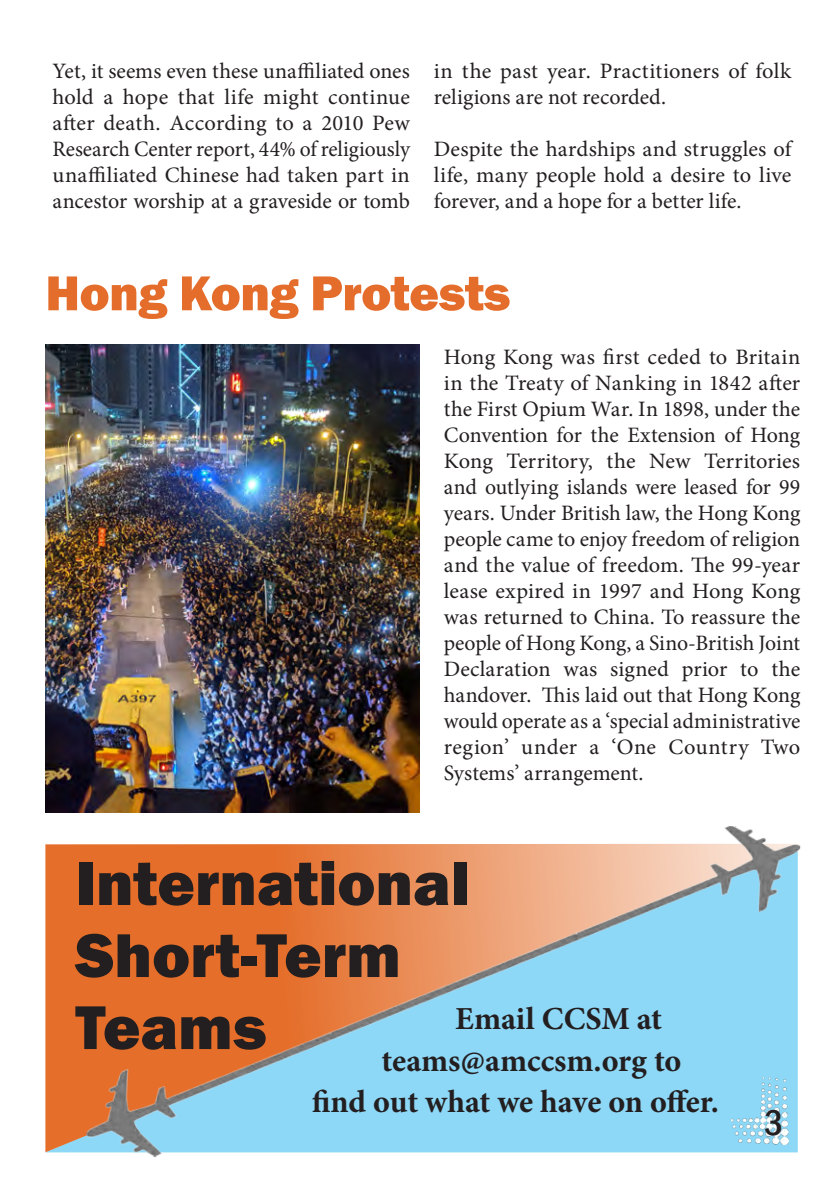
<style>
.page{position:relative;width:840px;height:1191px;background:#fff}
.page>*{position:absolute;margin:0;border:0;box-sizing:border-box;transform-origin:0 0}
.t1{font:800 64px "Franklin Gothic";color:#231f20}
.Heading{font:800 50.8px "Franklin Gothic";letter-spacing:-.01em;color:#e56d2b}
.t2{font:500 condensed 36.6px "Franklin Gothic";color:#231f20}
.t3{font:700 32px "Minion Pro";letter-spacing:-.005em;color:#231f20}
.A5BODY{font:22px/26px "Minion Pro";letter-spacing:.005em;color:#231f20;text-align:justify}
</style>
<div class="page">
<img style="left:45px;top:383px;width:374px;height:430px">
<div style="left:45px;top:844px;width:41px;height:308px;background:#e56e2a"></div>
<img style="left:86px;top:826px;width:714px;height:331px">
<img style="left:45px;top:344px;width:375px;height:39px">
<img style="left:731px;top:1077px;width:57px;height:68px">
<p class="A5BODY" style="left:52px;top:58px;width:359px">Yet, it seems even these unaffiliated ones hold a hope that life might continue after death. According to a 2010 Pew Research Center report, 44% of religiously unaffiliated Chinese had taken part in ancestor worship at a graveside or tomb</p>
<p class="A5BODY" style="left:434px;top:58px;width:358px">in the past year. Practitioners of folk religions are not recorded.</p>
<p class="A5BODY" style="left:434px;top:136px;width:359px">Despite the hardships and struggles of life, many people hold a desire to live forever, and a hope for a better life.</p>
<p class="Heading" style="left:45px;top:260px;width:466px">Hong Kong Protests</p>
<p class="A5BODY" style="left:443px;top:344px;width:358px">Hong Kong was first ceded to Britain in the Treaty of Nanking in 1842 after the First Opium War. In 1898, under the Convention for the Extension of Hong Kong Territory, the New Territories and outlying islands were leased for 99 years. Under British law, the Hong Kong people came to enjoy freedom of religion and the value of freedom. The 99-year lease expired in 1997 and Hong Kong was returned to China. To reassure the people of Hong Kong, a Sino-British Joint Declaration was signed prior to the handover. This laid out that Hong Kong would operate as a ‘special administrative region’ under a ‘One Country Two Systems’ arrangement.</p>
<p class="t1" style="left:75px;top:842px;width:395px">International</p>
<p class="t1" style="left:75px;top:914px;width:327px">Short-Term</p>
<p class="t1" style="left:75px;top:986px;width:193px">Teams</p>
<h3 class="t3" style="left:455px;top:996px;width:208px">Email CCSM at</h3>
<h3 class="t3" style="left:381px;top:1037px;width:301px">teams@amccsm.org to</h3>
<h3 class="t3" style="left:311px;top:1079px;width:408px">find out what we have on offer.</h3>
<p class="t2" style="left:764px;top:1099px;width:20px">3</p>
</div>
